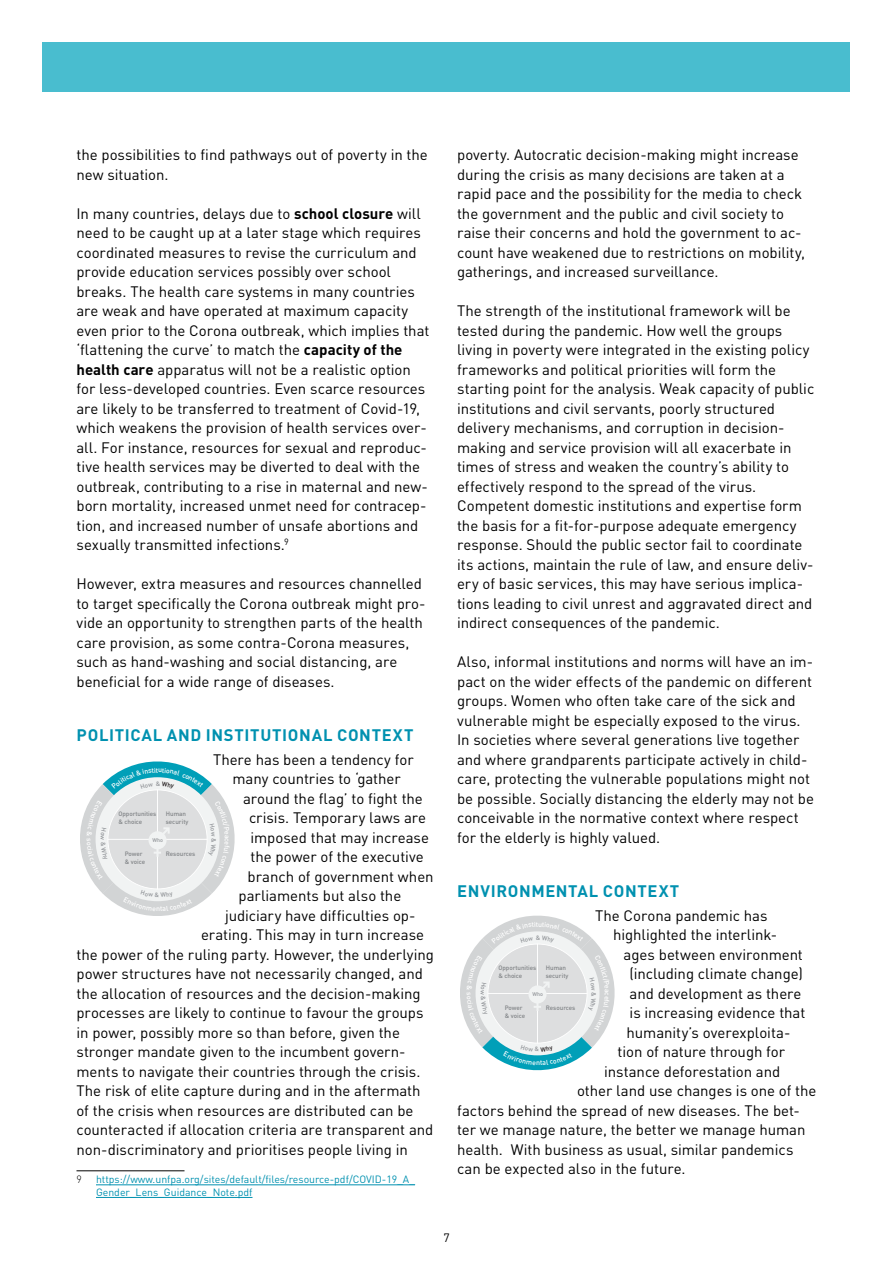
<style>
.page{position:relative;width:893px;height:1263px;background:#fff}
.page>*{position:absolute;margin:0;border:0;box-sizing:border-box;transform-origin:0 0}
.t1{font:700 16.5px "DIN Pro";letter-spacing:.04em;color:#0091b0}
.t2{font:15px/19.5px "DIN Pro";letter-spacing:-.005em;color:#000}
.t3{font:12px "DIN Pro";color:#000}
.t4{font:10.5px/12.6px "DIN Pro";color:#0091b0}
.t5{font:300 10.5px "DIN Pro";color:#000}
.t6{font:500 6.3px/7.5px "DIN Pro";letter-spacing:-.01em;color:#808386}
.t7{font:500 6.3px "DIN Pro";color:#93969a}
.t8{font:500 5.4px "DIN Pro";color:#93969a}
.s1{font-weight:700}
</style>
<div class="page">
<div style="left:43px;top:43px;width:807px;height:49px;background:#49bdcf"></div>
<hr style="left:76px;top:1170px;width:108px;height:1px;background:#000">
<hr style="left:96px;top:1184px;width:319px;height:1px;background:#0091b0">
<hr style="left:96px;top:1197px;width:156px;height:1px;background:#0091b0">
<svg style="left:80px;top:761px;width:155px;height:155px"></svg>
<svg style="left:460px;top:915px;width:155px;height:156px"></svg>
<p class="t2" style="left:76px;top:144px;width:353px">the possibilities to find pathways out of poverty in the new situation.</p>
<p class="t2" style="left:76px;top:203px;width:354px">In many countries, delays due to <span class="s1">school closure</span> will need to be caught up at a later stage which requires coordinated measures to revise the curriculum and provide education services possibly over school breaks. The health care systems in many countries are weak and have operated at maximum capacity even prior to the Corona outbreak, which implies that ‘flattening the curve’ to match the <span class="s1">capacity of the health care</span> apparatus will not be a realistic option for less-developed countries. Even scarce resources are likely to be transferred to treatment of Covid-19, which weakens the provision of health services over&shy;all. For instance, resources for sexual and reproduc&shy;tive health services may be diverted to deal with the outbreak, contributing to a rise in maternal and new&shy;born mortality, increased unmet need for contracep&shy;tion, and increased number of unsafe abortions and sexually transmitted infections.<sup>9</sup></p>
<p class="t2" style="left:76px;top:573px;width:351px">However, extra measures and resources channelled to target specifically the Corona outbreak might pro&shy;vide an opportunity to strengthen parts of the health care provision, as some contra-Corona measures, such as hand-washing and social distancing, are beneficial for a wide range of diseases.</p>
<p class="t1" style="left:77px;top:724px;width:338px">POLITICAL AND INSTITUTIONAL CONTEXT</p>
<p class="t2" style="left:213px;top:749px;width:202px">There has been a tendency for</p>
<p class="t2" style="left:232px;top:768px;width:170px">many countries to ‘gather</p>
<p class="t2" style="left:243px;top:788px;width:181px">around the flag’ to fight the</p>
<p class="t2" style="left:249px;top:807px;width:179px">crisis. Temporary laws are</p>
<p class="t2" style="left:250px;top:827px;width:180px">imposed that may increase</p>
<p class="t2" style="left:250px;top:846px;width:175px">the power of the executive</p>
<p class="t2" style="left:248px;top:866px;width:188px">branch of government when</p>
<p class="t2" style="left:238px;top:885px;width:164px">parliaments but also the</p>
<p class="t2" style="left:225px;top:905px;width:192px">judiciary have difficulties op-</p>
<p class="t2" style="left:201px;top:924px;width:225px">erating. This may in turn increase</p>
<p class="t2" style="left:76px;top:944px;width:359px">the power of the ruling party. However, the underlying</p>
<p class="t2" style="left:76px;top:963px;width:348px">power structures have not necessarily changed, and</p>
<p class="t2" style="left:76px;top:983px;width:346px">the allocation of resources and the decision-making</p>
<p class="t2" style="left:76px;top:1002px;width:348px">processes are likely to continue to favour the groups</p>
<p class="t2" style="left:76px;top:1022px;width:325px">in power, possibly more so than before, given the</p>
<p class="t2" style="left:76px;top:1041px;width:331px">stronger mandate given to the incumbent govern-</p>
<p class="t2" style="left:76px;top:1061px;width:345px">ments to navigate their countries through the crisis.</p>
<p class="t2" style="left:76px;top:1080px;width:346px">The risk of elite capture during and in the aftermath</p>
<p class="t2" style="left:76px;top:1100px;width:338px">of the crisis when resources are distributed can be</p>
<p class="t2" style="left:76px;top:1119px;width:358px">counteracted if allocation criteria are transparent and</p>
<p class="t2" style="left:76px;top:1139px;width:333px">non-discriminatory and prioritises people living in</p>
<p class="t5" style="left:76px;top:1172px;width:7px">9</p>
<p class="t4" style="left:96px;top:1173px;width:321px">https://www.unfpa.org/sites/default/files/resource-pdf/COVID-19_A_<br>Gender_Lens_Guidance_Note.pdf</p>
<p class="t7" style="left:156px;top:779px;width:6px">&amp;</p>
<p class="t6" style="left:119px;top:810px;width:39px">Opportunities &amp; choice</p>
<p class="t6" style="left:166px;top:810px;width:24px">Human security</p>
<p class="t6" style="left:125px;top:850px;width:20px">Power</p>
<p class="t6" style="left:166px;top:850px;width:31px">Resources</p>
<p class="t6" style="left:125px;top:857px;width:22px">&amp; voice</p>
<p class="t8" style="left:153px;top:836px;width:12px">Who</p>
<p class="t2" style="left:457px;top:144px;width:349px">poverty. Autocratic decision-making might increase during the crisis as many decisions are taken at a rapid pace and the possibility for the media to check the government and the public and civil society to raise their concerns and hold the government to ac&shy;count have weakened due to restrictions on mobility, gatherings, and increased surveillance.</p>
<p class="t2" style="left:457px;top:300px;width:359px">The strength of the institutional framework will be tested during the pandemic. How well the groups living in poverty were integrated in the existing policy frameworks and political priorities will form the starting point for the analysis. Weak capacity of public institutions and civil servants, poorly structured delivery mechanisms, and corruption in decision&shy;making and service provision will all exacerbate in times of stress and weaken the country’s ability to effectively respond to the spread of the virus.<br>Competent domestic institutions and expertise form the basis for a fit-for-purpose adequate emergency response. Should the public sector fail to coordinate its actions, maintain the rule of law, and ensure deliv&shy;ery of basic services, this may have serious implica&shy;tions leading to civil unrest and aggravated direct and indirect consequences of the pandemic.</p>
<p class="t2" style="left:457px;top:651px;width:358px">Also, informal institutions and norms will have an im&shy;pact on the wider effects of the pandemic on different groups. Women who often take care of the sick and vulnerable might be especially exposed to the virus.<br>In societies where several generations live together and where grandparents participate actively in child&shy;care, protecting the vulnerable populations might not be possible. Socially distancing the elderly may not be conceivable in the normative context where respect for the elderly is highly valued.</p>
<p class="t1" style="left:457px;top:880px;width:224px">ENVIRONMENTAL CONTEXT</p>
<p class="t2" style="left:595px;top:905px;width:174px">The Corona pandemic has</p>
<p class="t2" style="left:613px;top:924px;width:166px">highlighted the interlink-</p>
<p class="t2" style="left:624px;top:944px;width:181px">ages between environment</p>
<p class="t2" style="left:630px;top:963px;width:175px">(including climate change)</p>
<p class="t2" style="left:630px;top:983px;width:173px">and development as there</p>
<p class="t2" style="left:630px;top:1002px;width:177px">is increasing evidence that</p>
<p class="t2" style="left:627px;top:1022px;width:165px">humanity’s overexploita-</p>
<p class="t2" style="left:618px;top:1041px;width:169px">tion of nature through for</p>
<p class="t2" style="left:604px;top:1061px;width:178px">instance deforestation and</p>
<p class="t2" style="left:577px;top:1080px;width:241px">other land use changes is one of the</p>
<p class="t2" style="left:457px;top:1100px;width:344px">factors behind the spread of new diseases. The bet-</p>
<p class="t2" style="left:457px;top:1119px;width:350px">ter we manage nature, the better we manage human</p>
<p class="t2" style="left:457px;top:1139px;width:338px">health. With business as usual, similar pandemics</p>
<p class="t2" style="left:457px;top:1158px;width:230px">can be expected also in the future.</p>
<p class="t7" style="left:536px;top:933px;width:6px">&amp;</p>
<p class="t6" style="left:498px;top:964px;width:39px">Opportunities &amp; choice</p>
<p class="t6" style="left:546px;top:964px;width:24px">Human security</p>
<p class="t6" style="left:505px;top:1004px;width:20px">Power</p>
<p class="t6" style="left:546px;top:1004px;width:31px">Resources</p>
<p class="t6" style="left:505px;top:1012px;width:22px">&amp; voice</p>
<p class="t8" style="left:532px;top:991px;width:12px">Who</p>
<p class="t3" style="left:443px;top:1230px;width:8px">7</p>
</div>
